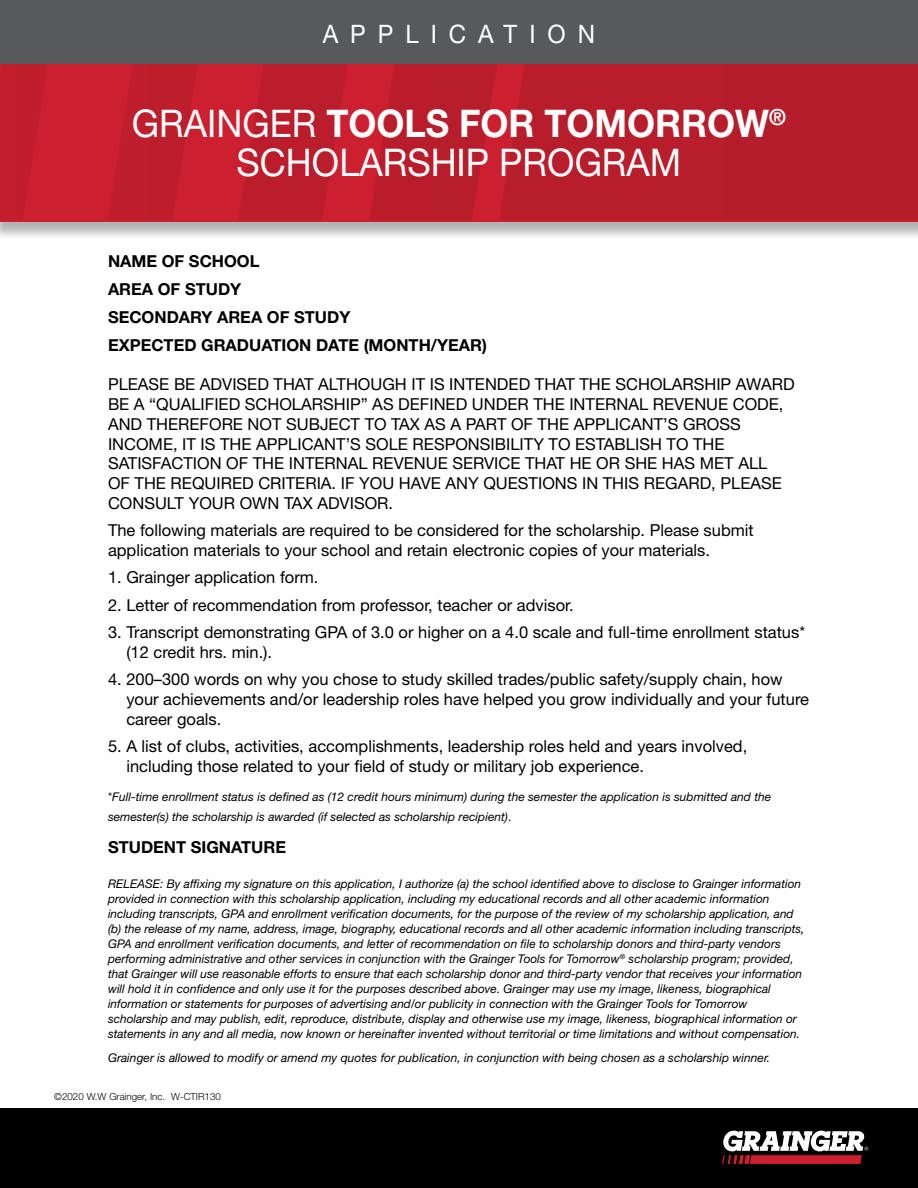
<style>
.page{position:relative;width:918px;height:1188px;background:#fff}
.page>*{position:absolute;margin:0;border:0;box-sizing:border-box;transform-origin:0 0}
.t1{font:38.1px/39px "Helvetica Neue LT Std";color:#fff;text-align:center;scale:.94 1}
.t2{font:25.5px "Helvetica Neue LT Std";letter-spacing:.5em;color:#fff;scale:.94 1}
.t3{font:16.5px/19.8px "Helvetica Neue LT Std";color:#000}
.t4{font:700 16.5px/27.8px "Helvetica Neue LT Std";color:#000}
.t5{font:italic 12px/15px "Helvetica Neue LT Std";color:#000}
.t6{font:300 9.75px "Helvetica Neue LT Std";color:#000}
.s1{font-weight:700}
.s2{font-style:normal}
</style>
<div class="page">
<div style="left:0;top:23px;width:918px;height:218px;background:#000;opacity:.3"></div>
<div style="left:0;top:21px;width:918px;height:201px;background:#cc2030"></div>
<svg style="left:369px;top:64px;width:128px;height:156px"></svg>
<svg style="left:239px;top:64px;width:108px;height:156px"></svg>
<svg style="left:108px;top:64px;width:90px;height:156px"></svg>
<svg style="left:17px;top:64px;width:31px;height:156px"></svg>
<div style="left:499px;top:64px;width:419px;height:156px;background:#b71d2b"></div>
<div style="left:0;top:1109px;width:918px;height:79px;background:#000"></div>
<svg style="left:722px;top:1131px;width:147px;height:33px"></svg>
<div style="left:0;top:0;width:918px;height:64px;background:#58595b"></div>
<h2 class="t2" style="left:323px;top:19px;width:291px">APPLICATION</h2>
<h1 class="t1" style="left:132px;top:104px;width:697px">GRAINGER <span class="s1">TOOLS FOR TOMORROW</span><sup>®<br></sup>SCHOLARSHIP PROGRAM</h1>
<h3 class="t4" style="left:108px;top:247px;width:380px">NAME OF SCHOOL<br>AREA OF STUDY<br>SECONDARY AREA OF STUDY<br>EXPECTED GRADUATION DATE (MONTH/YEAR)</h3>
<p class="t3" style="left:108px;top:374px;width:688px">PLEASE BE ADVISED THAT ALTHOUGH IT IS INTENDED THAT THE SCHOLARSHIP AWARD BE A “QUALIFIED SCHOLARSHIP” AS DEFINED UNDER THE INTERNAL REVENUE CODE, AND THEREFORE NOT SUBJECT TO TAX AS A PART OF THE APPLICANT’S GROSS INCOME, IT IS THE APPLICANT’S SOLE RESPONSIBILITY TO ESTABLISH TO THE SATISFACTION OF THE INTERNAL REVENUE SERVICE THAT HE OR SHE HAS MET ALL<br>OF THE REQUIRED CRITERIA. IF YOU HAVE ANY QUESTIONS IN THIS REGARD, PLEASE CONSULT YOUR OWN TAX ADVISOR.</p>
<h3 class="t3" style="left:108px;top:520px;width:647px">The following materials are required to be considered for the scholarship. Please submit application materials to your school and retain electronic copies of your materials.</h3>
<h3 class="t3" style="left:108px;top:567px;width:212px">1. Grainger application form.</h3>
<h3 class="t3" style="left:108px;top:595px;width:467px">2. Letter of recommendation from professor, teacher or advisor.</h3>
<h3 class="t3" style="left:126px;top:622px;width:680px;text-indent:-18px">3. Transcript demonstrating GPA of 3.0 or higher on a 4.0 scale and full-time enrollment status* (12 credit hrs. min.).</h3>
<h3 class="t3" style="left:126px;top:669px;width:684px;text-indent:-18px">4. 200–300 words on why you chose to study skilled trades/public safety/supply chain, how your achievements and/or leadership roles have helped you grow individually and your future career goals.</h3>
<h3 class="t3" style="left:126px;top:736px;width:623px;text-indent:-18px">5. A list of clubs, activities, accomplishments, leadership roles held and years involved, including those related to your field of study or military job experience.</h3>
<p class="t5" style="left:108px;top:787px;width:665px;line-height:19.8px"><span class="s2">*</span>Full-time enrollment status is defined as (12 credit hours minimum) during the semester the application is submitted and the semester(s) the scholarship is awarded (if selected as scholarship recipient)<span class="s2">.</span></p>
<h3 class="t4" style="left:108px;top:833px;width:180px">STUDENT SIGNATURE</h3>
<p class="t5" style="left:108px;top:876px;width:698px">RELEASE: By affixing my signature on this application, I authorize (a) the school identified above to disclose to Grainger information provided in connection with this scholarship application, including my educational records and all other academic information including transcripts, GPA and enrollment verification documents, for the purpose of the review of my scholarship application, and (b) the release of my name, address, image, biography, educational records and all other academic information including transcripts, GPA and enrollment verification documents, and letter of recommendation on file to scholarship donors and third-party vendors performing administrative and other services in conjunction with the Grainger Tools for Tomorrow<sup>®</sup> scholarship program; provided, that Grainger will use reasonable efforts to ensure that each scholarship donor and third-party vendor that receives your information will hold it in confidence and only use it for the purposes described above. Grainger may use my image, likeness, biographical information or statements for purposes of advertising and/or publicity in connection with the Grainger Tools for Tomorrow scholarship and may publish, edit, reproduce, distribute, display and otherwise use my image, likeness, biographical information or statements in any and all media, now known or hereinafter invented without territorial or time limitations and without compensation.</p>
<p class="t5" style="left:108px;top:1050px;width:664px">Grainger is allowed to modify or amend my quotes for publication, in conjunction with being chosen as a scholarship winner.</p>
<p class="t6" style="left:54px;top:1090px;width:168px">©2020 W.W Grainger, Inc. W-CTIR130</p>
</div>
